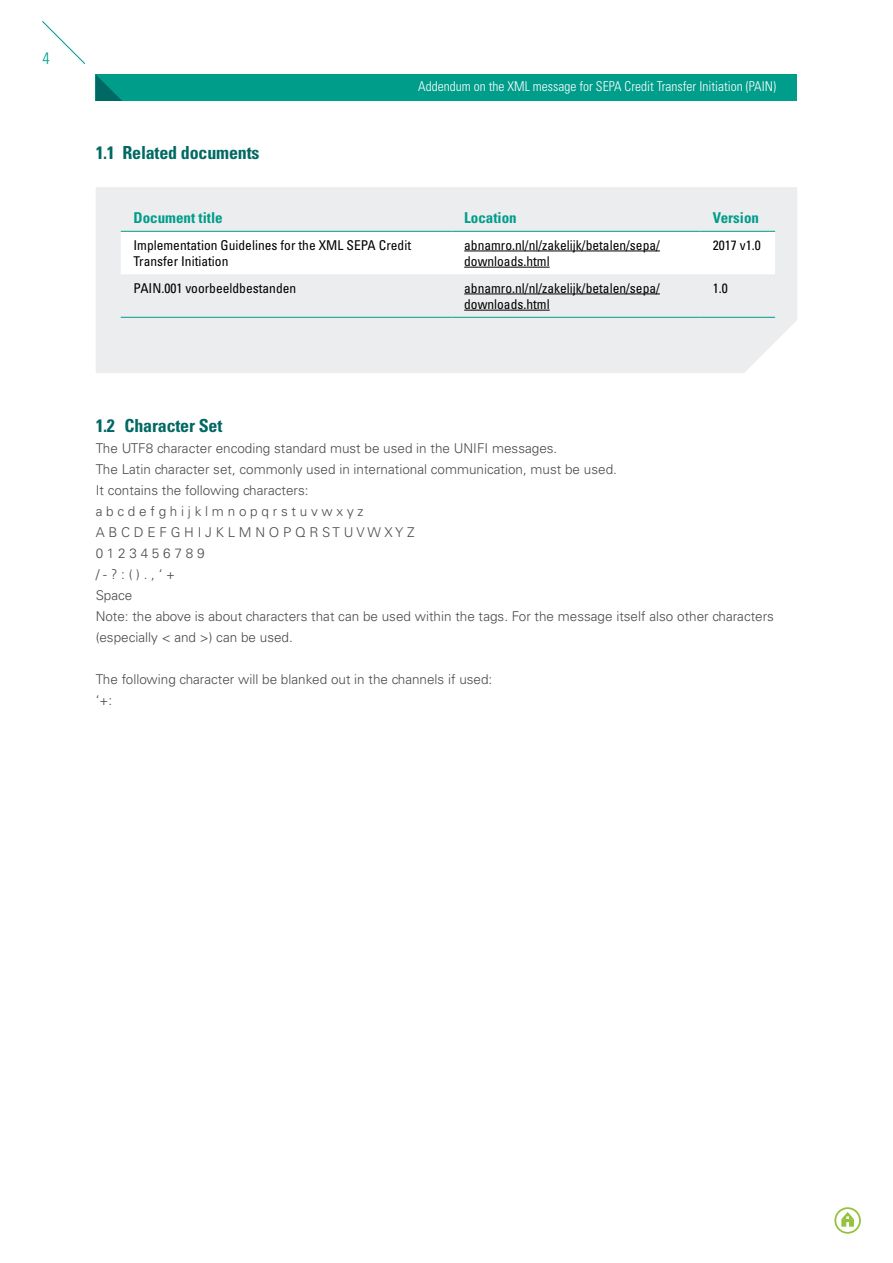
<style>
.page{position:relative;width:893px;height:1263px;background:#fff}
.page>*{position:absolute;margin:0;border:0;box-sizing:border-box;transform-origin:0 0}
.t1{font:700 condensed 18px "Univers LT Std";letter-spacing:-.01em;color:#006963}
.t2{font:300 condensed 16.5px "Univers LT Std";color:#009d8b}
.t3{font:700 condensed 15px "Univers LT Std";color:#009d8b}
.t4{font:300 13.5px/21px "Univers LT Std";color:#4a4a49}
.t5{font:condensed 13.5px/16.2px "Univers LT Std";color:#000}
.t6{font:300 condensed 13.5px "Univers LT Std";color:#fff}
</style>
<div class="page">
<svg style="left:42px;top:21px;width:44px;height:43px"></svg>
<div style="left:96px;top:74px;width:701px;height:27px;background:#009d8b"></div>
<svg style="left:96px;top:75px;width:26px;height:26px"></svg>
<div style="left:96px;top:187px;width:701px;height:186px;background:#ebedee"></div>
<svg style="left:121px;top:232px;width:654px;height:42px"></svg>
<hr style="left:121px;top:231px;width:330px;height:1px;background:#009d8b">
<hr style="left:451px;top:231px;width:249px;height:1px;background:#009d8b">
<hr style="left:700px;top:231px;width:75px;height:1px;background:#009d8b">
<hr style="left:121px;top:317px;width:330px;height:1px;background:#009d8b">
<hr style="left:451px;top:317px;width:249px;height:1px;background:#009d8b">
<hr style="left:700px;top:317px;width:75px;height:1px;background:#009d8b">
<hr style="left:464px;top:251px;width:196px;height:1px;background:#000">
<hr style="left:464px;top:267px;width:86px;height:1px;background:#000">
<hr style="left:464px;top:294px;width:196px;height:1px;background:#000">
<hr style="left:464px;top:310px;width:86px;height:1px;background:#000">
<svg style="left:841px;top:1212px;width:13px;height:15px"></svg>
<div style="left:834px;top:1207px;width:27px;height:27px;border:2px solid #94c23d;border-radius:50%"></div>
<p class="t2" style="left:42px;top:48px;width:9px">4</p>
<h1 class="t1" style="left:96px;top:142px;width:165px">1.1 Related documents</h1>
<p class="t6" style="left:418px;top:78px;width:359px">Addendum on the XML message for SEPA Credit Transfer Initiation (PAIN)</p>
<p class="t3" style="left:134px;top:208px;width:91px">Document title</p>
<p class="t3" style="left:464px;top:208px;width:54px">Location</p>
<p class="t3" style="left:713px;top:208px;width:48px">Version</p>
<p class="t5" style="left:134px;top:236px;width:279px">Implementation Guidelines for the XML SEPA Credit<br>Transfer Initiation</p>
<p class="t5" style="left:464px;top:236px;width:197px">abnamro.nl/nl/zakelijk/betalen/sepa/ downloads.html</p>
<p class="t5" style="left:713px;top:236px;width:49px">2017 v1.0</p>
<p class="t5" style="left:134px;top:279px;width:164px">PAIN.001 voorbeeldbestanden</p>
<p class="t5" style="left:464px;top:279px;width:197px">abnamro.nl/nl/zakelijk/betalen/sepa/ downloads.html</p>
<p class="t5" style="left:713px;top:279px;width:16px">1.0</p>
<h1 class="t1" style="left:96px;top:415px;width:128px">1.2 Character Set</h1>
<p class="t4" style="left:96px;top:438px;width:680px">The UTF8 character encoding standard must be used in the UNIFI messages.<br>The Latin character set, commonly used in international communication, must be used.<br>It contains the following characters:<br>a b c d e f g h i j k l m n o p q r s t u v w x y z<br>A B C D E F G H I J K L M N O P Q R S T U V W X Y Z<br>0 1 2 3 4 5 6 7 8 9<br>/ - ? : ( ) . , ‘ +<br>Space<br>Note: the above is about characters that can be used within the tags. For the message itself also other characters (especially &lt; and &gt;) can be used.</p>
<p class="t4" style="left:96px;top:669px;width:398px">The following character will be blanked out in the channels if used: ‘+:</p>
</div>
